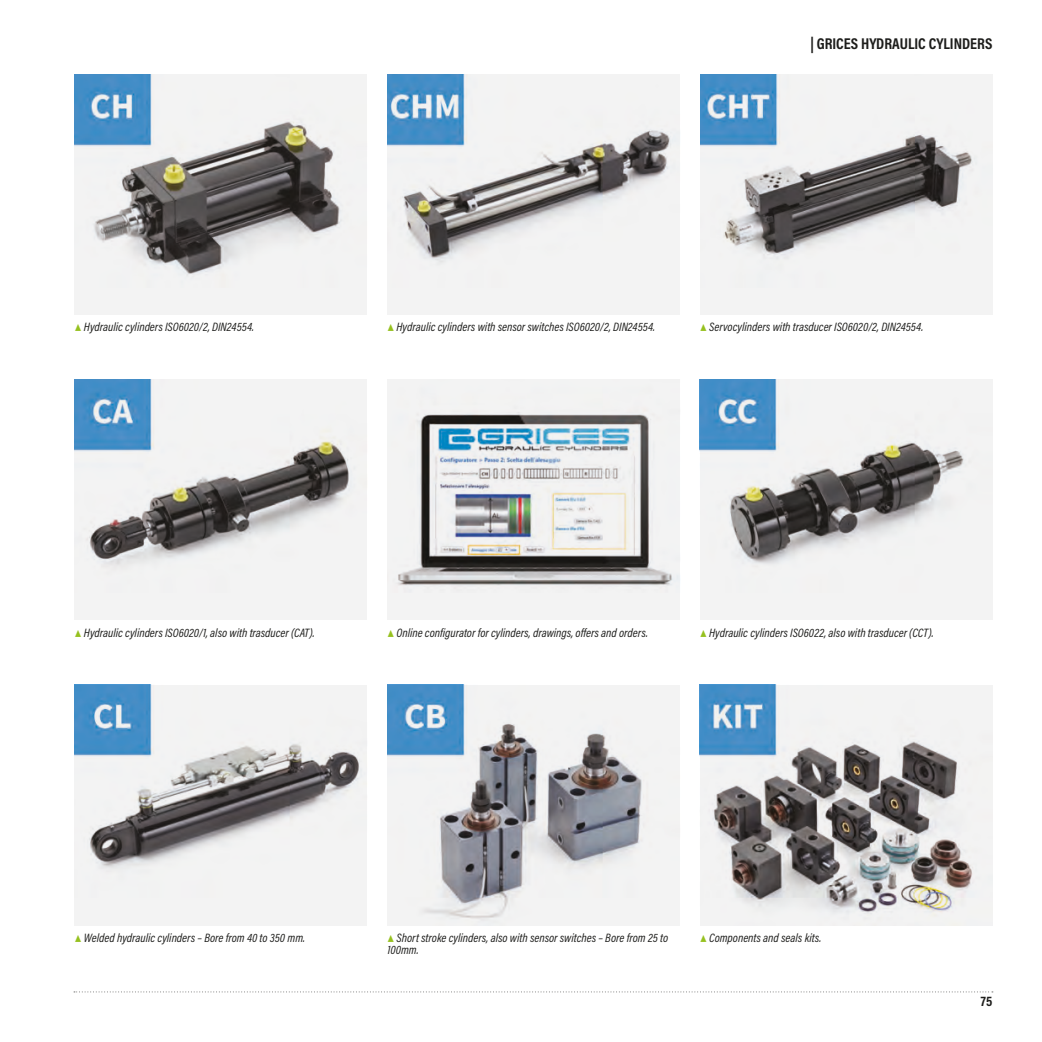
<style>
.page{position:relative;width:1042px;height:1042px;background:#fff}
.page>*{position:absolute;margin:0;border:0;box-sizing:border-box;transform-origin:0 0}
.nome_azienda{font:700 15.75px "Acumin Pro Cond";color:#1d1d1b}
.t1{font:700 14px "Acumin Pro Cond";color:#1d1d1b}
.DIDA_2A_-_SX{font:italic 12.25px/12.2px "Acumin Pro Cond";color:#1d1d1b}
.s1{font-weight:700;font-style:normal;color:#96c11f}
</style>
<div class="page">
<svg style="left:74px;top:991px;width:919px;height:1px"></svg>
<img style="left:74px;top:74px;width:293px;height:241px">
<img style="left:387px;top:74px;width:293px;height:241px">
<img style="left:74px;top:685px;width:293px;height:240px">
<img style="left:387px;top:685px;width:293px;height:240px">
<img style="left:74px;top:379px;width:293px;height:241px">
<img style="left:387px;top:379px;width:293px;height:241px">
<img style="left:699px;top:685px;width:293px;height:240px">
<img style="left:699px;top:379px;width:293px;height:241px">
<img style="left:700px;top:74px;width:293px;height:241px">
<p class="DIDA_2A_-_SX" style="left:75px;top:321px;width:181px"><span class="s1">▲</span> Hydraulic cylinders ISO6020/2, DIN24554.</p>
<p class="nome_azienda" style="left:810px;top:33px;width:183px">| GRICES HYDRAULIC CYLINDERS</p>
<p class="DIDA_2A_-_SX" style="left:387px;top:321px;width:269px"><span class="s1">▲</span> Hydraulic cylinders with sensor switches ISO6020/2, DIN24554.</p>
<p class="DIDA_2A_-_SX" style="left:700px;top:321px;width:225px"><span class="s1">▲</span> Servocylinders with trasducer ISO6020/2, DIN24554.</p>
<p class="DIDA_2A_-_SX" style="left:75px;top:626px;width:241px"><span class="s1">▲</span> Hydraulic cylinders ISO6020/1, also with trasducer (CAT).</p>
<p class="DIDA_2A_-_SX" style="left:387px;top:626px;width:262px"><span class="s1">▲</span> Online configurator for cylinders, drawings, offers and orders.</p>
<p class="DIDA_2A_-_SX" style="left:700px;top:626px;width:235px"><span class="s1">▲</span> Hydraulic cylinders ISO6022, also with trasducer (CCT).</p>
<p class="DIDA_2A_-_SX" style="left:75px;top:931px;width:232px"><span class="s1">▲</span> Welded hydraulic cylinders – Bore from 40 to 350 mm.</p>
<p class="DIDA_2A_-_SX" style="left:387px;top:931px;width:282px"><span class="s1">▲</span> Short stroke cylinders, also with sensor switches – Bore from 25 to<br>100mm.</p>
<p class="DIDA_2A_-_SX" style="left:700px;top:931px;width:123px"><span class="s1">▲</span> Components and seals kits.</p>
<p class="t1" style="left:981px;top:991px;width:13px">75</p>
</div>
